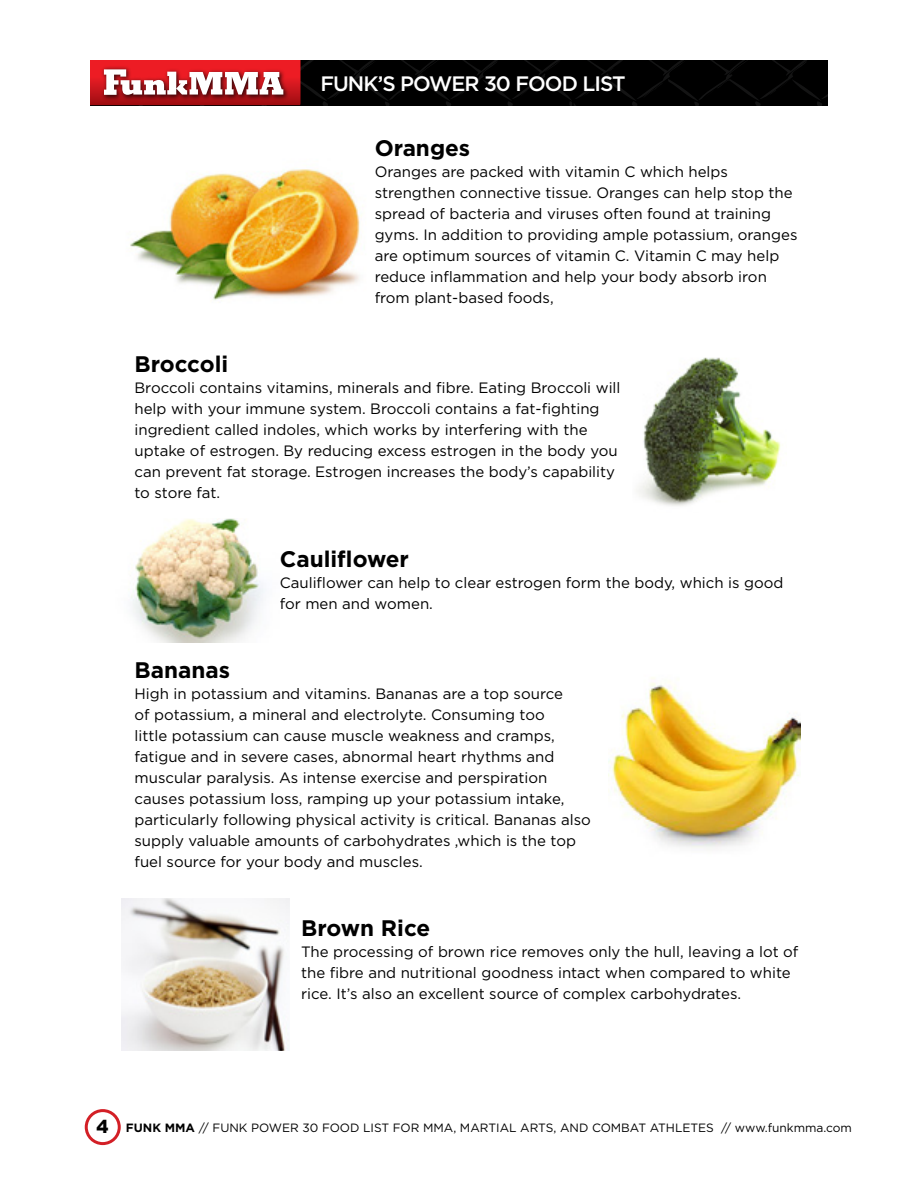
<style>
.page{position:relative;width:918px;height:1188px;background:#fff}
.page>*{position:absolute;margin:0;border:0;box-sizing:border-box;transform-origin:0 0}
.t1{font:700 22.5px "Gotham";color:#000}
.t2{font:500 20.85px "Gotham";letter-spacing:-.045em;color:#fff}
.t3{font:900 18px "Arial";color:#000}
.t4{font:15px/21px "Gotham";color:#000}
.t5{font:12px "Gotham";color:#000}
.s1{font-weight:700}
</style>
<div class="page">
<div style="left:85px;top:1109px;width:36px;height:36px;border:3px solid #d31f26;border-radius:50%"></div>
<svg style="left:90px;top:60px;width:738px;height:45px;background:#3c191a"></svg>
<img style="left:130px;top:169px;width:232px;height:131px">
<img style="left:637px;top:357px;width:144px;height:149px">
<img style="left:131px;top:518px;width:135px;height:124px">
<img style="left:122px;top:898px;width:168px;height:152px">
<img style="left:608px;top:677px;width:192px;height:172px">
<h2 class="t2" style="left:320px;top:72px;width:307px">FUNK’S POWER 30 FOOD LIST</h2>
<h1 class="t1" style="left:375px;top:135px;width:97px">Oranges</h1>
<p class="t4" style="left:375px;top:161px;width:424px">Oranges are packed with vitamin C which helps strengthen connective tissue. Oranges can help stop the spread of bacteria and viruses often found at training gyms. In addition to providing ample potassium, oranges are optimum sources of vitamin C. Vitamin C may help reduce inflammation and help your body absorb iron from plant-based foods,</p>
<h1 class="t1" style="left:134px;top:351px;width:95px">Broccoli</h1>
<p class="t4" style="left:134px;top:377px;width:488px">Broccoli contains vitamins, minerals and fibre. Eating Broccoli will help with your immune system. Broccoli contains a fat-fighting ingredient called indoles, which works by interfering with the uptake of estrogen. By reducing excess estrogen in the body you can prevent fat storage. Estrogen increases the body’s capability to store fat.</p>
<h1 class="t1" style="left:280px;top:546px;width:131px">Cauliflower</h1>
<p class="t4" style="left:280px;top:572px;width:505px">Cauliflower can help to clear estrogen form the body, which is good for men and women.</p>
<h1 class="t1" style="left:134px;top:657px;width:97px">Bananas</h1>
<p class="t4" style="left:134px;top:683px;width:458px">High in potassium and vitamins. Bananas are a top source<br>of potassium, a mineral and electrolyte. Consuming too<br>little potassium can cause muscle weakness and cramps, fatigue and in severe cases, abnormal heart rhythms and muscular paralysis. As intense exercise and perspiration causes potassium loss, ramping up your potassium intake, particularly following physical activity is critical. Bananas also supply valuable amounts of carbohydrates ,which is the top fuel source for your body and muscles.</p>
<h1 class="t1" style="left:301px;top:915px;width:131px">Brown Rice</h1>
<p class="t4" style="left:301px;top:941px;width:499px">The processing of brown rice removes only the hull, leaving a lot of the fibre and nutritional goodness intact when compared to white rice. It’s also an excellent source of complex carbohydrates.</p>
<p class="t3" style="left:97px;top:1114px;width:14px">4</p>
<p class="t5" style="left:126px;top:1121px;width:727px"><span class="s1">FUNK MMA</span> // FUNK POWER 30 FOOD LIST FOR MMA, MARTIAL ARTS, AND COMBAT ATHLETES // www.funkmma.com</p>
</div>
